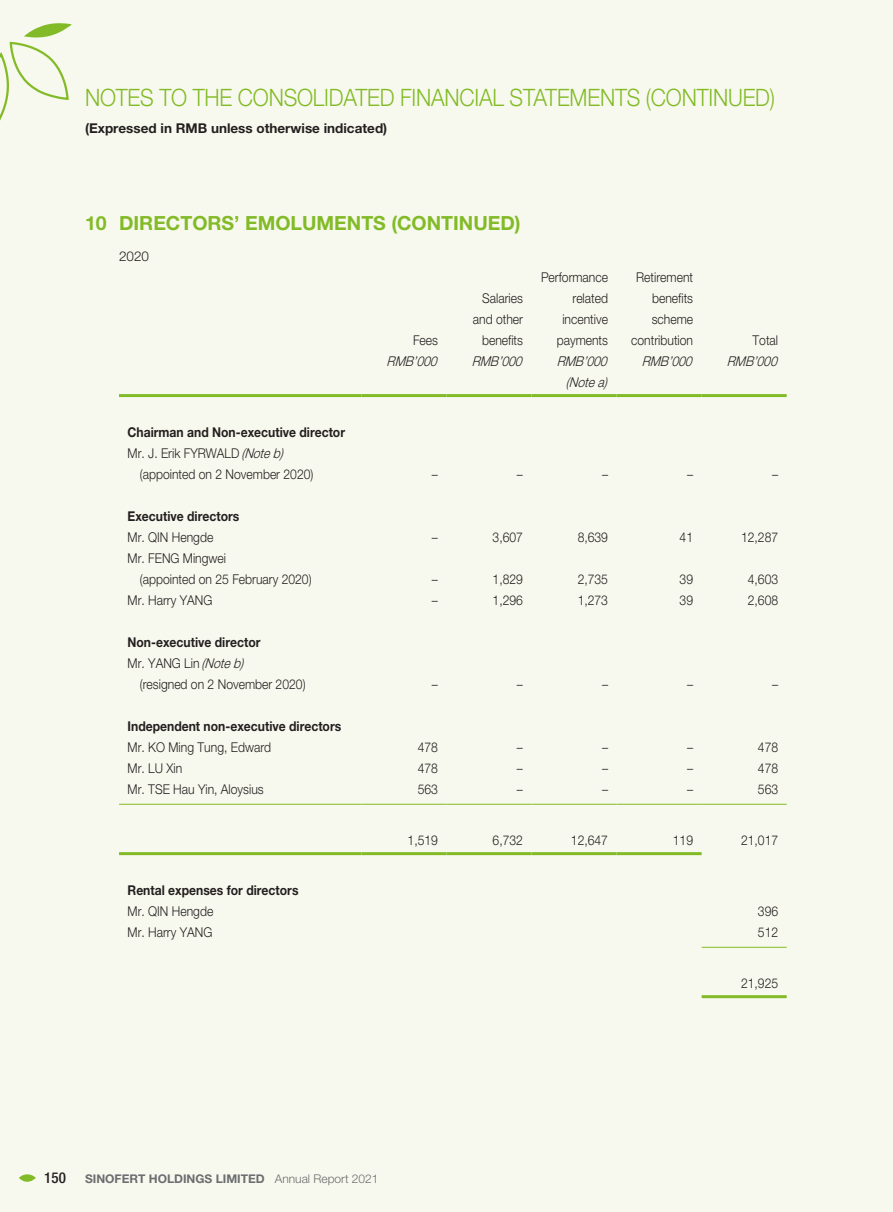
<style>
.page{position:relative;width:893px;height:1212px;background:#fff}
.page>*{position:absolute;margin:0;border:0;box-sizing:border-box;transform-origin:0 0}
.t1{font:300 24px "Helvetica Neue LT Std";letter-spacing:-.01em;color:#82bb27;scale:.9 1}
.t2{font:700 19.5px "Helvetica Neue LT Std";color:#82bb27}
.t3{font:500 condensed 15px "Helvetica Neue LT Std";color:#231f20}
.t4{font:300 13.5px/21px "Helvetica Neue LT Std";color:#231f20;text-align:right;scale:.9 1}
.t5{font:700 13.5px/21px "Helvetica Neue LT Std";color:#231f20;scale:.9 1}
.t6{font:italic 300 13.5px "Helvetica Neue LT Std";color:#231f20;scale:.9 1}
.t7{font:700 13.5px "Helvetica Neue LT Std";color:#231f20}
.t8{font:300 13.5px "Helvetica Neue LT Std";color:#231f20}
.t9{font:700 12px "Helvetica Neue LT Std";color:#6c6d70}
.s1{font-style:italic}
.s2{font-weight:300}
.s3{font-weight:300;font-style:italic}
</style>
<div class="page">
<div style="left:0;top:0;width:892px;height:1212px;background:#f8f9ee"></div>
<svg style="left:19px;top:1174px;width:17px;height:8px"></svg>
<svg style="left:0;top:23px;width:72px;height:98px"></svg>
<svg style="left:892px;top:0;width:1px;height:45px"></svg>
<hr style="left:119px;top:394px;width:242px;height:3px;background:#82bb27">
<hr style="left:361px;top:394px;width:85px;height:3px;background:#82bb27">
<hr style="left:446px;top:394px;width:85px;height:3px;background:#82bb27">
<hr style="left:531px;top:394px;width:86px;height:3px;background:#82bb27">
<hr style="left:617px;top:394px;width:85px;height:3px;background:#82bb27">
<hr style="left:702px;top:394px;width:85px;height:3px;background:#82bb27">
<hr style="left:119px;top:804px;width:242px;height:1px;background:#82bb27">
<hr style="left:361px;top:804px;width:85px;height:1px;background:#82bb27">
<hr style="left:446px;top:804px;width:85px;height:1px;background:#82bb27">
<hr style="left:531px;top:804px;width:86px;height:1px;background:#82bb27">
<hr style="left:617px;top:804px;width:85px;height:1px;background:#82bb27">
<hr style="left:702px;top:804px;width:85px;height:1px;background:#82bb27">
<hr style="left:119px;top:852px;width:242px;height:3px;background:#82bb27">
<hr style="left:361px;top:852px;width:85px;height:3px;background:#82bb27">
<hr style="left:446px;top:852px;width:85px;height:3px;background:#82bb27">
<hr style="left:531px;top:852px;width:86px;height:3px;background:#82bb27">
<hr style="left:617px;top:852px;width:85px;height:3px;background:#82bb27">
<hr style="left:702px;top:947px;width:85px;height:1px;background:#82bb27">
<hr style="left:702px;top:995px;width:85px;height:3px;background:#82bb27">
<h1 class="t1" style="left:85px;top:83px;width:768px">NOTES TO THE CONSOLIDATED FINANCIAL STATEMENTS (CONTINUED)</h1>
<p class="t7" style="left:85px;top:120px;width:304px">(Expressed in RMB unless otherwise indicated)</p>
<h2 class="t2" style="left:85px;top:211px;width:437px">10 DIRECTORS’ EMOLUMENTS (CONTINUED)</h2>
<p class="t8" style="left:119px;top:248px;width:32px">2020</p>
<p class="t4" style="left:413px;top:329px;width:29px">Fees</p>
<p class="t4" style="left:473px;top:287px;width:57px">Salaries and other benefits</p>
<p class="t4" style="left:541px;top:266px;width:76px">Performance related incentive payments</p>
<p class="t4" style="left:631px;top:266px;width:70px">Retirement benefits scheme contribution</p>
<p class="t4" style="left:752px;top:329px;width:30px">Total</p>
<p class="t6" style="left:387px;top:353px;width:62px">RMB’000</p>
<p class="t6" style="left:472px;top:353px;width:62px">RMB’000</p>
<p class="t6" style="left:557px;top:353px;width:62px">RMB’000</p>
<p class="t6" style="left:642px;top:353px;width:62px">RMB’000</p>
<p class="t6" style="left:727px;top:353px;width:62px">RMB’000</p>
<p class="t6" style="left:566px;top:374px;width:48px">(Notea)</p>
<p class="t5" style="left:128px;top:422px;width:243px">Chairman and Non-executive director</p>
<p class="t4" style="left:128px;top:443px;width:175px">Mr. J. Erik FYRWALD <span class="s1">(Noteb)</span></p>
<p class="t4" style="left:140px;top:464px;width:194px">(appointed on 2 November 2020)</p>
<p class="t4" style="left:432px;top:464px;width:8px">–</p>
<p class="t4" style="left:517px;top:464px;width:8px">–</p>
<p class="t4" style="left:602px;top:464px;width:8px">–</p>
<p class="t4" style="left:687px;top:464px;width:8px">–</p>
<p class="t4" style="left:772px;top:464px;width:8px">–</p>
<p class="t5" style="left:128px;top:506px;width:126px">Executive directors</p>
<p class="t4" style="left:128px;top:527px;width:97px">Mr. QIN Hengde</p>
<p class="t4" style="left:432px;top:527px;width:8px">–</p>
<p class="t4" style="left:493px;top:527px;width:35px">3,607</p>
<p class="t4" style="left:578px;top:527px;width:35px">8,639</p>
<p class="t4" style="left:680px;top:527px;width:17px">41</p>
<p class="t4" style="left:741px;top:527px;width:43px">12,287</p>
<p class="t4" style="left:140px;top:548px;width:192px;text-align:left;text-indent:-12px">Mr. FENG Mingwei<br>(appointed on 25 February 2020)</p>
<p class="t4" style="left:432px;top:569px;width:8px">–</p>
<p class="t4" style="left:493px;top:569px;width:35px">1,829</p>
<p class="t4" style="left:578px;top:569px;width:35px">2,735</p>
<p class="t4" style="left:680px;top:569px;width:17px">39</p>
<p class="t4" style="left:748px;top:569px;width:35px">4,603</p>
<p class="t4" style="left:128px;top:590px;width:96px">Mr. Harry YANG</p>
<p class="t4" style="left:432px;top:590px;width:8px">–</p>
<p class="t4" style="left:493px;top:590px;width:35px">1,296</p>
<p class="t4" style="left:578px;top:590px;width:35px">1,273</p>
<p class="t4" style="left:680px;top:590px;width:17px">39</p>
<p class="t4" style="left:748px;top:590px;width:35px">2,608</p>
<p class="t5" style="left:128px;top:632px;width:149px">Non-executive director<br><span class="s2">Mr. YANG Lin</span> <span class="s3">(Noteb)</span></p>
<p class="t4" style="left:140px;top:674px;width:186px">(resigned on 2 November 2020)</p>
<p class="t4" style="left:432px;top:674px;width:8px">–</p>
<p class="t4" style="left:517px;top:674px;width:8px">–</p>
<p class="t4" style="left:602px;top:674px;width:8px">–</p>
<p class="t4" style="left:687px;top:674px;width:8px">–</p>
<p class="t4" style="left:772px;top:674px;width:8px">–</p>
<p class="t5" style="left:128px;top:716px;width:239px">Independent non-executive directors</p>
<p class="t4" style="left:128px;top:737px;width:161px">Mr. KO Ming Tung, Edward</p>
<p class="t4" style="left:418px;top:737px;width:24px">478</p>
<p class="t4" style="left:517px;top:737px;width:8px">–</p>
<p class="t4" style="left:602px;top:737px;width:8px">–</p>
<p class="t4" style="left:687px;top:737px;width:8px">–</p>
<p class="t4" style="left:758px;top:737px;width:24px">478</p>
<p class="t4" style="left:128px;top:758px;width:62px">Mr. LU Xin</p>
<p class="t4" style="left:418px;top:758px;width:24px">478</p>
<p class="t4" style="left:517px;top:758px;width:8px">–</p>
<p class="t4" style="left:602px;top:758px;width:8px">–</p>
<p class="t4" style="left:687px;top:758px;width:8px">–</p>
<p class="t4" style="left:758px;top:758px;width:24px">478</p>
<p class="t4" style="left:128px;top:779px;width:153px">Mr. TSE Hau Yin, Aloysius</p>
<p class="t4" style="left:418px;top:779px;width:24px">563</p>
<p class="t4" style="left:517px;top:779px;width:8px">–</p>
<p class="t4" style="left:602px;top:779px;width:8px">–</p>
<p class="t4" style="left:687px;top:779px;width:8px">–</p>
<p class="t4" style="left:758px;top:779px;width:24px">563</p>
<p class="t4" style="left:408px;top:829px;width:35px">1,519</p>
<p class="t4" style="left:493px;top:829px;width:35px">6,732</p>
<p class="t4" style="left:571px;top:829px;width:43px">12,647</p>
<p class="t4" style="left:673px;top:829px;width:24px">119</p>
<p class="t4" style="left:741px;top:829px;width:43px">21,017</p>
<p class="t5" style="left:128px;top:880px;width:191px">Rental expenses for directors</p>
<p class="t4" style="left:128px;top:901px;width:97px">Mr. QIN Hengde</p>
<p class="t4" style="left:758px;top:901px;width:24px">396</p>
<p class="t4" style="left:128px;top:922px;width:96px">Mr. Harry YANG</p>
<p class="t4" style="left:758px;top:922px;width:24px">512</p>
<p class="t4" style="left:741px;top:972px;width:43px">21,925</p>
<p class="t3" style="left:44px;top:1169px;width:23px">150</p>
<p class="t9" style="left:85px;top:1171px;width:295px">SINOFERT HOLDINGS LIMITED <span class="s2">Annual Report 2021</span></p>
</div>
